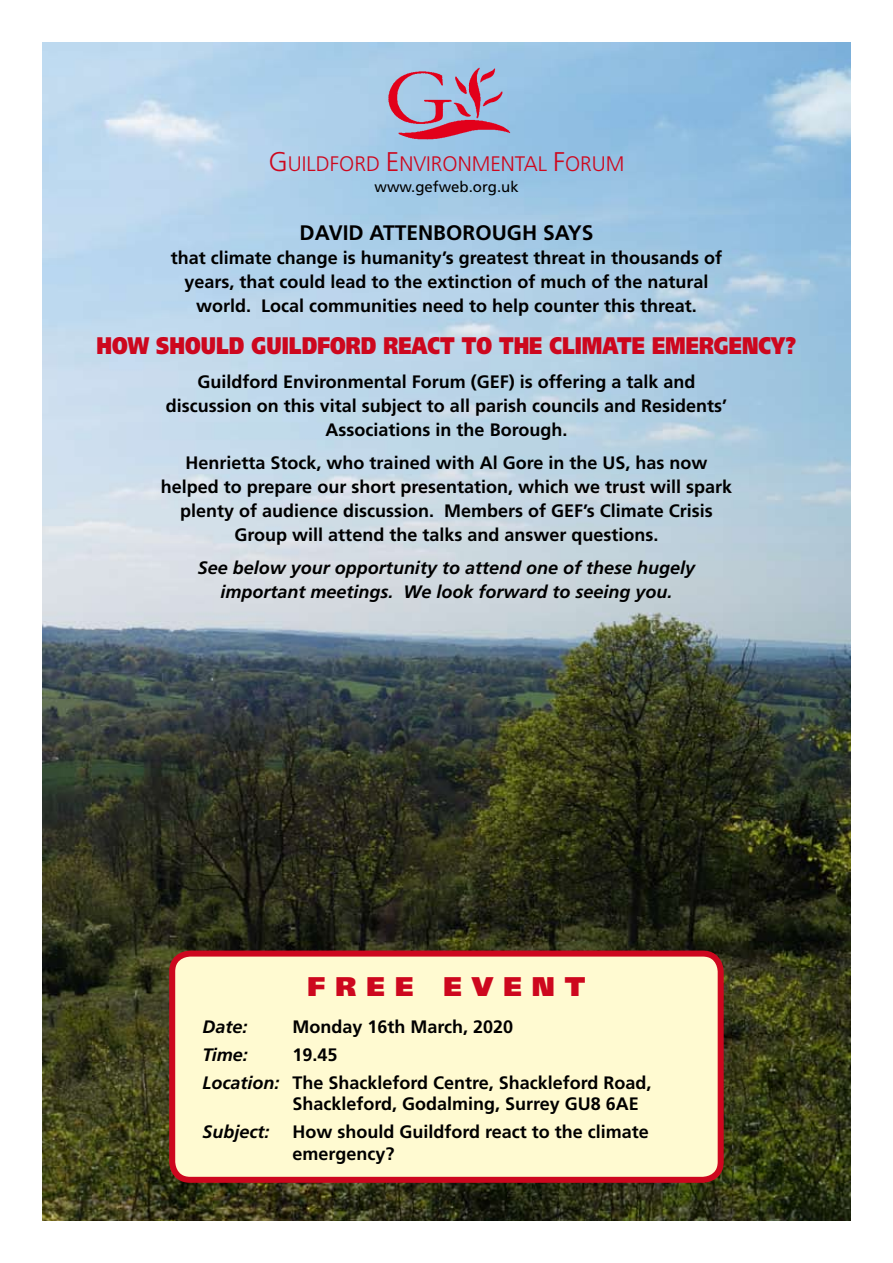
<style>
.page{position:relative;width:893px;height:1263px;background:#fff}
.page>*{position:absolute;margin:0;border:0;box-sizing:border-box;transform-origin:0 0}
.t1{font:900 27px "Frutiger";color:#cd071e}
.t2{font:900 24px "Frutiger";color:#cd071e;scale:.8 1}
.t3{font:300 21px "Frutiger";color:#cd071e}
.t4{font:700 21px "Frutiger";color:#000}
.t5{font:700 18px/24px "Frutiger";color:#000;text-align:center}
.t6{font:italic 700 18px/24px "Frutiger";color:#000;text-align:center}
.t7{font:15px "Frutiger";color:#000}
.s1{font-size:27px}
.s2{font-style:italic}
</style>
<div class="page">
<img style="left:43px;top:43px;width:807px;height:1177px">
<div style="left:172px;top:953px;width:549px;height:227px;background:#fffad1;border-radius:18px"></div>
<div style="left:169px;top:950px;width:555px;height:233px;border:6px solid #cd071e;border-radius:18px"></div>
<img style="left:382px;top:64px;width:132px;height:80px">
<p class="t3" style="left:268px;top:152px;width:358px"><span class="s1">G</span>UILDFORD <span class="s1">E</span>NVIRONMENTAL <span class="s1">F</span>ORUM</p>
<p class="t7" style="left:375px;top:178px;width:146px">www.gefweb.org.uk</p>
<p class="t4" style="left:300px;top:221px;width:295px">DAVID ATTENBOROUGH SAYS</p>
<p class="t5" style="left:171px;top:246px;width:553px">that climate change is humanity’s greatest threat in thousands of years, that could lead to the extinction of much of the natural world. Local communities need to help counter this threat.</p>
<h2 class="t2" style="left:97px;top:331px;width:876px">HOW SHOULD GUILDFORD REACT TO THE CLIMATE EMERGENCY?</h2>
<p class="t5" style="left:166px;top:370px;width:563px">Guildford Environmental Forum (GEF) is offering a talk and discussion on this vital subject to all parish councils and Residents’<br>Associations in the Borough.</p>
<p class="t5" style="left:161px;top:451px;width:573px">Henrietta Stock, who trained with Al Gore in the US, has now helped to prepare our short presentation, which we trust will spark plenty of audience discussion. Members of GEF’s Climate Crisis Group will attend the talks and answer questions.</p>
<p class="t6" style="left:198px;top:555px;width:499px">See below your opportunity to attend one of these hugely important meetings. We look forward to seeing you.</p>
<h1 class="t1" style="left:308px;top:969px;width:279px">F R E E E V E N T</h1>
<p class="t6" style="left:202px;top:1014px;width:47px">Date:</p>
<p class="t5" style="left:292px;top:1014px;width:222px">Monday 16th March, 2020</p>
<p class="t6" style="left:202px;top:1042px;width:47px">Time:</p>
<p class="t5" style="left:202px;top:1040px;width:451px;line-height:27.9px;text-align:left;text-indent:90px">19.45<br><span class="s2">Location:</span> The Shackleford Centre, Shackleford Road,</p>
<p class="t5" style="left:292px;top:1092px;width:348px">Shackleford, Godalming, Surrey GU8 6AE</p>
<p class="t6" style="left:202px;top:1120px;width:69px">Subject:</p>
<p class="t5" style="left:292px;top:1121px;width:358px;line-height:21.6px;text-align:left">How should Guildford react to the climate emergency?</p>
</div>
